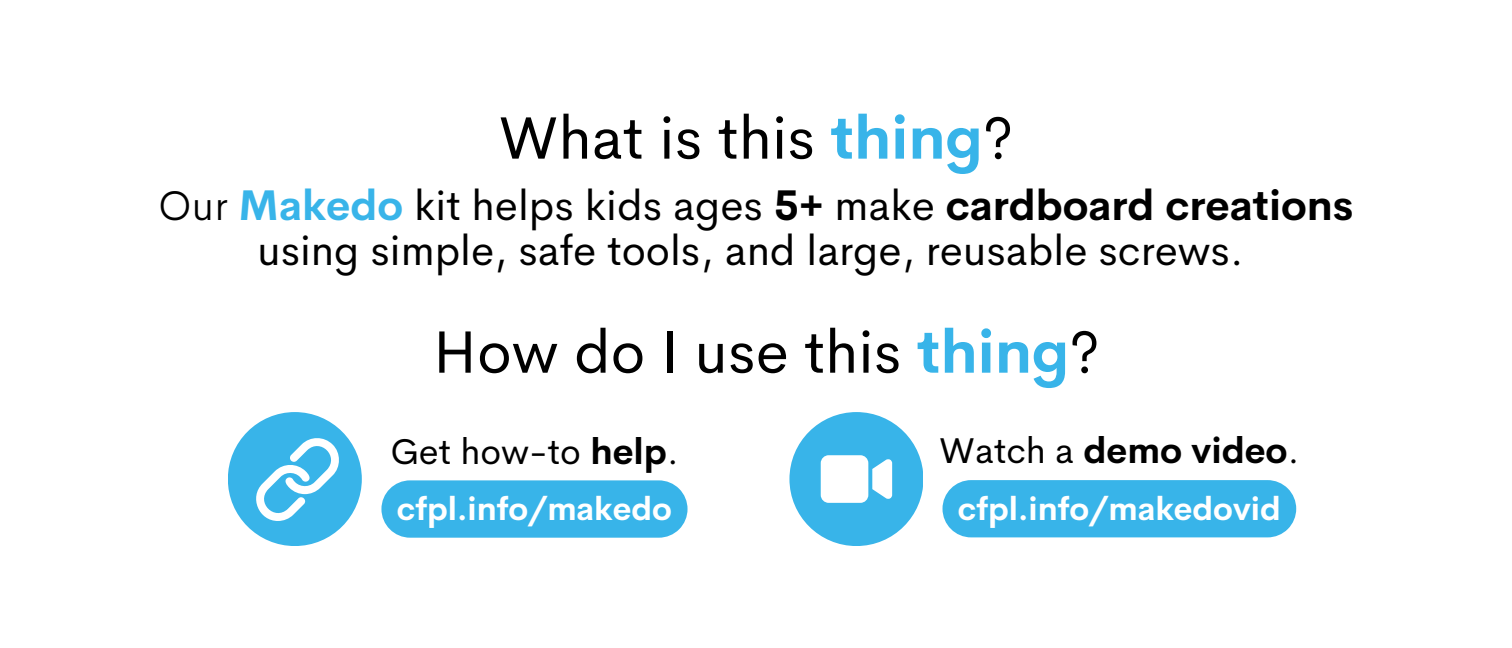
<style>
.page{position:relative;width:1512px;height:648px;background:#fff}
.page>*{position:absolute;margin:0;border:0;box-sizing:border-box;transform-origin:0 0}
.t1{font:60px "Cerebri Sans";color:#000}
.t2{font:42px/45px "Cerebri Sans";color:#000;text-align:center}
.t3{font:700 36px "Cerebri Sans";color:#000}
.t4{font:36px "Cerebri Sans";color:#000}
.t5{font:700 32.1px "Cerebri Sans";color:#fff}
.s1{font-weight:700;color:#38b4e9}
.s2{font-weight:300}
.s3{font-weight:700}
.s4{font-weight:400}
</style>
<div class="page">
<div style="left:943px;top:480px;width:353px;height:57px;background:#38b4e9"></div>
<div style="left:789px;top:412px;width:134px;height:134px;background:#38b4e9;border-radius:50%"></div>
<svg style="left:821px;top:455px;width:71px;height:48px;background:#ddf2fb"></svg>
<svg style="left:381px;top:480px;width:307px;height:58px;background:#42b8ea"></svg>
<div style="left:228px;top:412px;width:134px;height:134px;background:#38b4e9;border-radius:50%"></div>
<svg style="left:256px;top:438px;width:83px;height:83px"></svg>
<h1 class="t1" style="left:499px;top:99px;width:516px">What is this <span class="s1">thing</span>?</h1>
<h2 class="t2" style="left:158px;top:183px;width:1197px"><span class="s2">Our</span> <span class="s1">Makedo</span> kit helps kids ages <span class="s3">5+</span> make <span class="s3">cardboard creations </span>using simple, safe tools, and large, reusable screws.</h2>
<h1 class="t1" style="left:433px;top:313px;width:669px">How do I use this <span class="s1">thing</span>?</h1>
<p class="t4" style="left:390px;top:428px;width:290px">Get how-to <span class="s3">help</span>.</p>
<p class="t5" style="left:397px;top:488px;width:277px">cfpl.info/makedo</p>
<h3 class="t3" style="left:939px;top:427px;width:362px"><span class="s4">Watch a</span> demo video<span class="s4">.</span></h3>
<p class="t5" style="left:958px;top:487px;width:324px">cfpl.info/makedovid</p>
</div>
